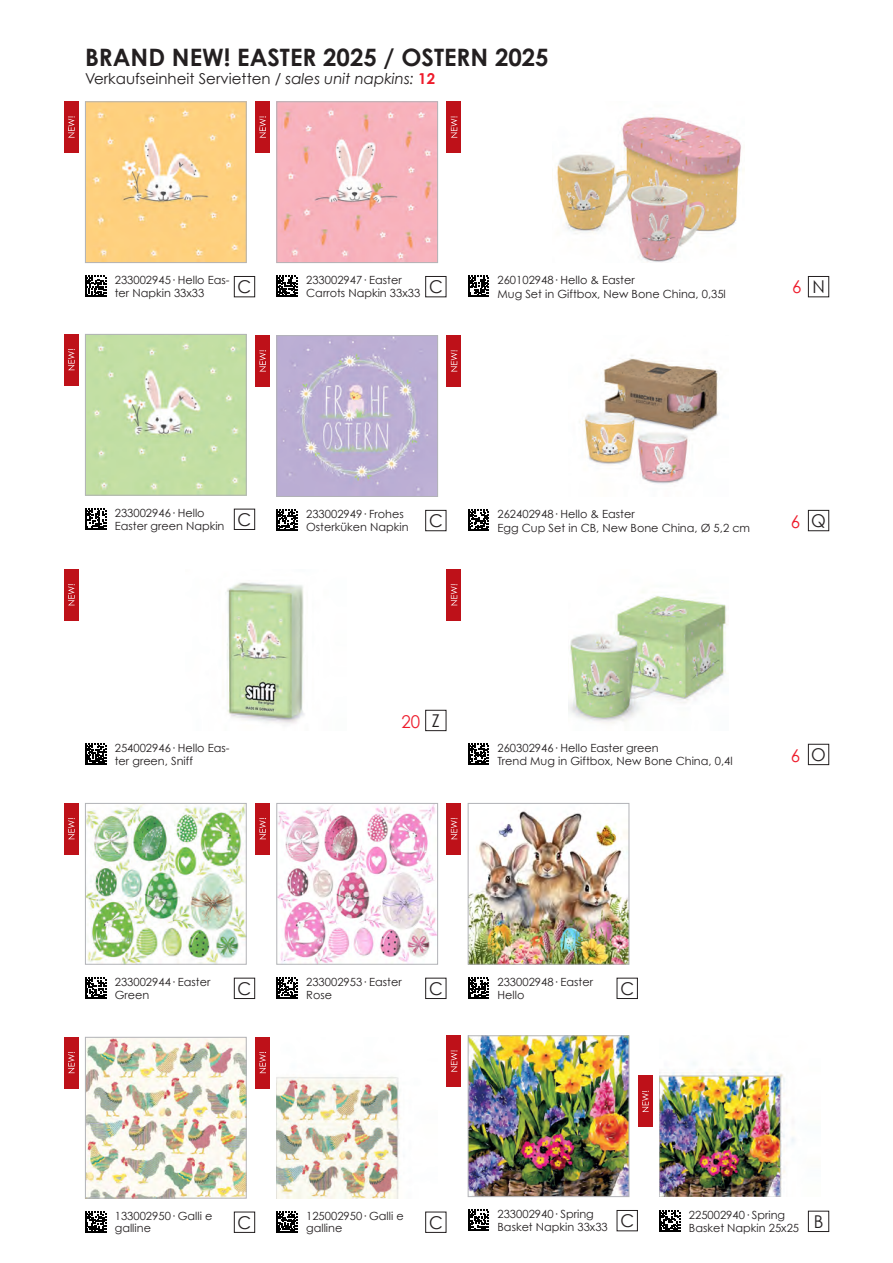
<style>
.page{position:relative;width:893px;height:1263px;background:#fff}
.page>*{position:absolute;margin:0;border:0;box-sizing:border-box;transform-origin:0 0}
.t1{font:700 24px "Century Gothic";color:#231f20}
.t2{font:17.7px "Century Gothic";color:#231f20;scale:.96 1}
.t3{font:17.7px "Century Gothic";color:#ee1b2b;scale:.96 1}
.t4{font:15px "Century Gothic";color:#231f20}
.t5{font:11.25px/12.8px "Century Gothic";color:#231f20}
.s1{font-style:italic}
.s2{font-weight:700;color:#ee1b2b}
.s3{color:#231f20}
</style>
<div class="page">
<img style="left:277px;top:1076px;width:124px;height:122px">
<img style="left:470px;top:1037px;width:157px;height:158px">
<div style="left:468px;top:1035px;width:161px;height:162px;border:1px solid #b2b3b7"></div>
<img style="left:659px;top:1063px;width:136px;height:133px">
<img style="left:87px;top:103px;width:158px;height:158px">
<div style="left:85px;top:101px;width:162px;height:162px;border:1px solid #b2b3b7"></div>
<img style="left:87px;top:336px;width:158px;height:158px">
<div style="left:85px;top:334px;width:162px;height:162px;border:1px solid #b2b3b7"></div>
<img style="left:278px;top:103px;width:158px;height:158px">
<div style="left:276px;top:101px;width:162px;height:162px;border:1px solid #b2b3b7"></div>
<img style="left:278px;top:337px;width:158px;height:158px">
<div style="left:276px;top:335px;width:162px;height:162px;border:1px solid #b2b3b7"></div>
<img style="left:556px;top:116px;width:185px;height:147px">
<img style="left:568px;top:591px;width:159px;height:132px">
<div style="left:808px;top:1211px;width:21px;height:21px;border:1px solid #231f20"></div>
<div style="left:617px;top:1210px;width:21px;height:21px;border:1px solid #231f20"></div>
<div style="left:234px;top:276px;width:21px;height:21px;border:1px solid #231f20"></div>
<div style="left:234px;top:509px;width:21px;height:21px;border:1px solid #231f20"></div>
<div style="left:425px;top:276px;width:21px;height:21px;border:1px solid #231f20"></div>
<div style="left:425px;top:510px;width:21px;height:21px;border:1px solid #231f20"></div>
<div style="left:808px;top:276px;width:21px;height:21px;border:1px solid #231f20"></div>
<div style="left:808px;top:744px;width:21px;height:21px;border:1px solid #231f20"></div>
<svg style="left:659px;top:1210px;width:21px;height:22px"></svg>
<svg style="left:468px;top:1210px;width:21px;height:21px"></svg>
<svg style="left:85px;top:276px;width:21px;height:21px"></svg>
<svg style="left:85px;top:508px;width:21px;height:22px"></svg>
<svg style="left:276px;top:276px;width:22px;height:21px"></svg>
<svg style="left:276px;top:510px;width:22px;height:21px"></svg>
<svg style="left:468px;top:276px;width:21px;height:21px"></svg>
<svg style="left:468px;top:743px;width:21px;height:22px"></svg>
<div style="left:638px;top:1076px;width:15px;height:51px;background:#be1119"></div>
<svg style="left:642px;top:1091px;width:7px;height:21px"></svg>
<div style="left:446px;top:1035px;width:15px;height:51px;background:#be1119"></div>
<svg style="left:451px;top:1050px;width:6px;height:21px"></svg>
<div style="left:64px;top:101px;width:15px;height:52px;background:#be1119"></div>
<svg style="left:68px;top:116px;width:7px;height:22px"></svg>
<div style="left:64px;top:334px;width:15px;height:51px;background:#be1119"></div>
<svg style="left:68px;top:349px;width:7px;height:21px"></svg>
<div style="left:255px;top:101px;width:15px;height:52px;background:#be1119"></div>
<svg style="left:259px;top:116px;width:7px;height:22px"></svg>
<div style="left:255px;top:335px;width:15px;height:51px;background:#be1119"></div>
<svg style="left:259px;top:350px;width:7px;height:21px"></svg>
<div style="left:446px;top:101px;width:15px;height:52px;background:#be1119"></div>
<svg style="left:451px;top:116px;width:6px;height:22px"></svg>
<div style="left:446px;top:569px;width:15px;height:51px;background:#be1119"></div>
<svg style="left:451px;top:584px;width:6px;height:21px"></svg>
<img style="left:584px;top:355px;width:135px;height:129px">
<div style="left:808px;top:510px;width:21px;height:21px;border:1px solid #231f20"></div>
<svg style="left:468px;top:510px;width:21px;height:21px"></svg>
<div style="left:446px;top:335px;width:15px;height:51px;background:#be1119"></div>
<svg style="left:451px;top:350px;width:6px;height:21px"></svg>
<img style="left:87px;top:1039px;width:158px;height:157px">
<div style="left:85px;top:1037px;width:162px;height:161px;border:1px solid #b2b3b7"></div>
<img style="left:87px;top:805px;width:158px;height:158px">
<div style="left:85px;top:803px;width:162px;height:162px;border:1px solid #b2b3b7"></div>
<img style="left:278px;top:805px;width:158px;height:158px">
<div style="left:276px;top:803px;width:162px;height:162px;border:1px solid #b2b3b7"></div>
<img style="left:470px;top:810px;width:157px;height:153px">
<div style="left:468px;top:803px;width:161px;height:162px;border:1px solid #b2b3b7"></div>
<div style="left:234px;top:1211px;width:21px;height:22px;border:1px solid #231f20"></div>
<div style="left:234px;top:978px;width:21px;height:21px;border:1px solid #231f20"></div>
<div style="left:425px;top:978px;width:21px;height:21px;border:1px solid #231f20"></div>
<div style="left:617px;top:978px;width:21px;height:21px;border:1px solid #231f20"></div>
<div style="left:425px;top:1211px;width:21px;height:22px;border:1px solid #231f20"></div>
<svg style="left:85px;top:1211px;width:21px;height:21px"></svg>
<svg style="left:85px;top:977px;width:21px;height:22px"></svg>
<svg style="left:276px;top:977px;width:22px;height:22px"></svg>
<svg style="left:468px;top:977px;width:21px;height:22px"></svg>
<svg style="left:276px;top:1211px;width:22px;height:21px"></svg>
<div style="left:64px;top:1037px;width:15px;height:51px;background:#be1119"></div>
<svg style="left:68px;top:1052px;width:7px;height:21px"></svg>
<div style="left:64px;top:803px;width:15px;height:51px;background:#be1119"></div>
<svg style="left:68px;top:818px;width:7px;height:21px"></svg>
<div style="left:255px;top:803px;width:15px;height:51px;background:#be1119"></div>
<svg style="left:259px;top:818px;width:7px;height:21px"></svg>
<div style="left:446px;top:803px;width:15px;height:51px;background:#be1119"></div>
<svg style="left:451px;top:818px;width:6px;height:21px"></svg>
<div style="left:255px;top:1037px;width:15px;height:51px;background:#be1119"></div>
<svg style="left:259px;top:1052px;width:7px;height:21px"></svg>
<img style="left:227px;top:582px;width:78px;height:142px">
<div style="left:425px;top:710px;width:21px;height:21px;border:1px solid #231f20"></div>
<svg style="left:85px;top:743px;width:21px;height:22px"></svg>
<div style="left:64px;top:569px;width:15px;height:51px;background:#be1119"></div>
<svg style="left:68px;top:584px;width:7px;height:21px"></svg>
<h1 class="t1" style="left:85px;top:42px;width:465px">BRAND NEW! EASTER 2025 / OSTERN 2025</h1>
<h3 class="t4" style="left:85px;top:69px;width:351px">Verkaufseinheit Servietten / <span class="s1">sales unit napkins:</span> <span class="s2">12</span></h3>
<p class="t5" style="left:115px;top:274px;width:116px">233002945· Hello Eas&shy;ter Napkin 33x33</p>
<h2 class="t2" style="left:238px;top:276px;width:16px">C</h2>
<p class="t5" style="left:306px;top:274px;width:116px">233002947· Easter<br>Carrots Napkin 33x33</p>
<h2 class="t2" style="left:429px;top:276px;width:16px">C</h2>
<p class="t5" style="left:497px;top:273px;width:230px;line-height:13.5px">260102948· Hello &amp; Easter<br>Mug Set in Giftbox, New Bone China, 0,35l</p>
<h2 class="t3" style="left:792px;top:276px;width:11px">6</h2>
<h2 class="t2" style="left:812px;top:276px;width:15px">N</h2>
<p class="t5" style="left:115px;top:506px;width:111px;line-height:13.5px">233002946· Hello<br>Easter green Napkin</p>
<h2 class="t2" style="left:238px;top:509px;width:16px">C</h2>
<p class="t5" style="left:306px;top:507px;width:104px">233002949· Frohes<br>Osterküken Napkin</p>
<h2 class="t2" style="left:429px;top:510px;width:16px">C</h2>
<p class="t5" style="left:497px;top:507px;width:254px;line-height:13.5px">262402948· Hello &amp; Easter<br>Egg Cup Set in CB, New Bone China, Ø 5,2 cm</p>
<h2 class="t3" style="left:791px;top:511px;width:38px">6 <span class="s3">Q</span></h2>
<p class="t5" style="left:115px;top:741px;width:116px">254002946· Hello Eas&shy;ter green, Sniff</p>
<h2 class="t3" style="left:401px;top:711px;width:42px">20 <span class="s3">Z</span></h2>
<p class="t5" style="left:497px;top:741px;width:237px;line-height:13.5px">260302946· Hello Easter green<br>Trend Mug in Giftbox, New Bone China, 0,4l</p>
<h2 class="t3" style="left:791px;top:745px;width:38px">6 <span class="s3">O</span></h2>
<p class="t5" style="left:115px;top:975px;width:97px">233002944· Easter<br>Green</p>
<p class="t5" style="left:306px;top:975px;width:97px">233002953· Easter<br>Rose</p>
<p class="t5" style="left:497px;top:975px;width:97px">233002948· Easter<br>Hello</p>
<h2 class="t2" style="left:238px;top:978px;width:16px">C</h2>
<h2 class="t2" style="left:429px;top:978px;width:16px">C</h2>
<h2 class="t2" style="left:620px;top:978px;width:16px">C</h2>
<p class="t5" style="left:115px;top:1209px;width:99px">133002950· Galli e galline</p>
<h2 class="t2" style="left:238px;top:1211px;width:16px">C</h2>
<p class="t5" style="left:306px;top:1209px;width:99px">125002950· Galli e</p>
<p class="t5" style="left:306px;top:1222px;width:38px">galline</p>
<h2 class="t2" style="left:429px;top:1211px;width:16px">C</h2>
<p class="t5" style="left:497px;top:1207px;width:112px">233002940· Spring<br>Basket Napkin 33x33</p>
<p class="t5" style="left:689px;top:1208px;width:112px">225002940· Spring<br>Basket Napkin 25x25</p>
<h2 class="t2" style="left:620px;top:1210px;width:16px">C</h2>
<h2 class="t2" style="left:814px;top:1211px;width:12px">B</h2>
</div>
